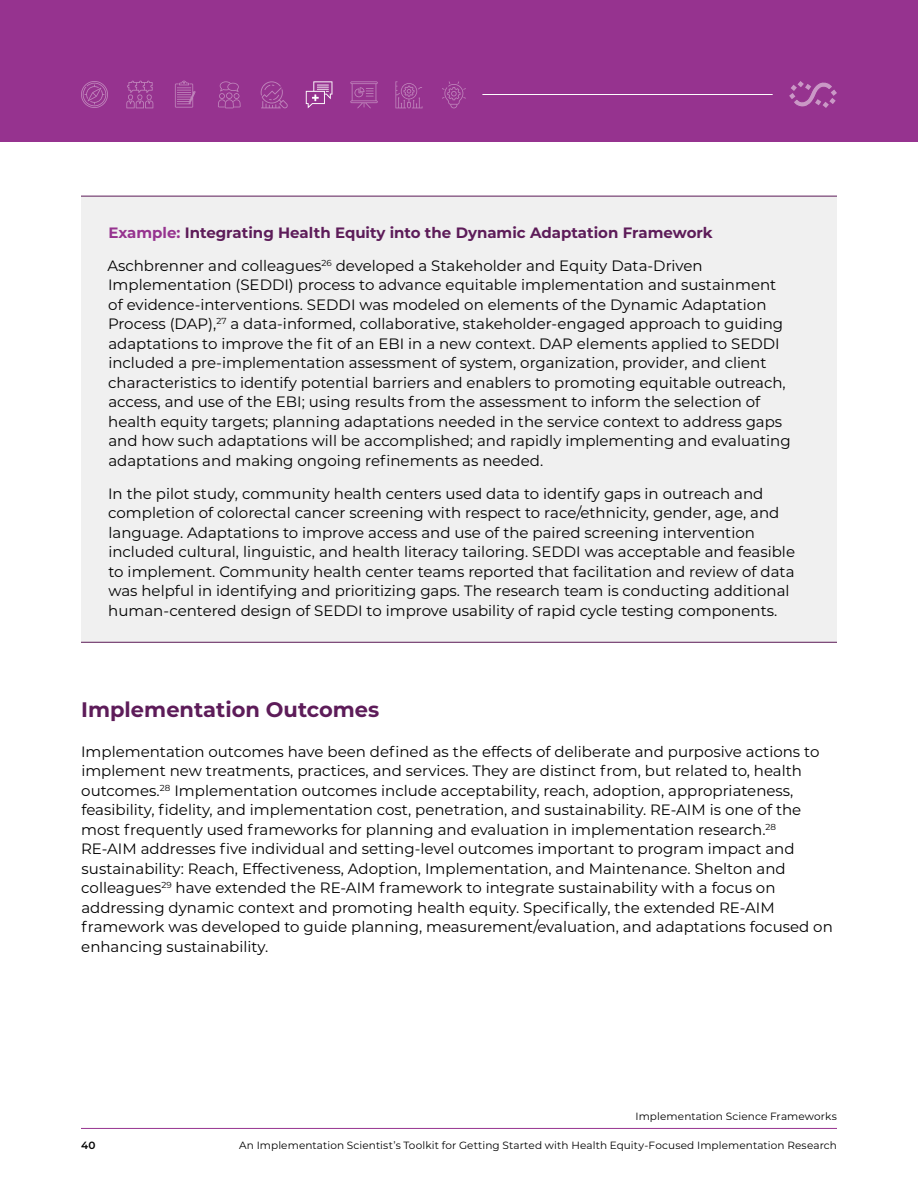
<style>
.page{position:relative;width:918px;height:1188px;background:#fff}
.page>*{position:absolute;margin:0;border:0;box-sizing:border-box;transform-origin:0 0}
.t1{font:700 21px "Montserrat";color:#5d1c59}
.t2{font:15px/19.5px "Montserrat";color:#000}
.t3{font:700 15px "Montserrat";color:#5d1c59}
.t4{font:10.5px "Montserrat";letter-spacing:.01em;color:#000}
.t5{font:600 10.5px "Montserrat";color:#000}
.s1{color:#96338f}
</style>
<div class="page">
<div style="left:0;top:0;width:918px;height:142px;background:#96338f"></div>
<hr style="left:81px;top:1128px;width:756px;height:1px;background:#96338f">
<hr style="left:482px;top:94px;width:291px;height:1px;background:#fff">
<svg style="left:81px;top:81px;width:27px;height:27px"></svg>
<svg style="left:126px;top:81px;width:27px;height:27px"></svg>
<svg style="left:175px;top:81px;width:21px;height:27px"></svg>
<svg style="left:218px;top:81px;width:23px;height:27px"></svg>
<svg style="left:261px;top:81px;width:27px;height:27px"></svg>
<svg style="left:306px;top:81px;width:26px;height:27px"></svg>
<svg style="left:350px;top:81px;width:28px;height:27px"></svg>
<svg style="left:395px;top:81px;width:28px;height:27px"></svg>
<svg style="left:442px;top:81px;width:24px;height:27px"></svg>
<svg style="left:789px;top:81px;width:48px;height:27px"></svg>
<div style="left:81px;top:196px;width:756px;height:447px;background:#f0f0f0"></div>
<hr style="left:81px;top:196px;width:756px;height:1px;background:#5d1c59">
<hr style="left:81px;top:642px;width:756px;height:1px;background:#5d1c59">
<h4 class="t3" style="left:109px;top:222px;width:606px"><span class="s1">Example:</span> Integrating Health Equity into the Dynamic Adaptation Framework</h4>
<p class="t2" style="left:107px;top:255px;width:685px">Aschbrenner and colleagues<sup>26</sup> developed a Stakeholder and Equity Data-Driven Implementation (SEDDI) process to advance equitable implementation and sustainment of evidence-interventions. SEDDI was modeled on elements of the Dynamic Adaptation Process (DAP),<sup>27</sup> a data-informed, collaborative, stakeholder-engaged approach to guiding adaptations to improve the fit of an EBI in a new context. DAP elements applied to SEDDI included a pre-implementation assessment of system, organization, provider, and client characteristics to identify potential barriers and enablers to promoting equitable outreach, access, and use of the EBI; using results from the assessment to inform the selection of health equity targets; planning adaptations needed in the service context to address gaps and how such adaptations will be accomplished; and rapidly implementing and evaluating adaptations and making ongoing refinements as needed.</p>
<p class="t2" style="left:108px;top:483px;width:689px">In the pilot study, community health centers used data to identify gaps in outreach and completion of colorectal cancer screening with respect to race/ethnicity, gender, age, and language. Adaptations to improve access and use of the paired screening intervention included cultural, linguistic, and health literacy tailoring. SEDDI was acceptable and feasible to implement. Community health center teams reported that facilitation and review of data was helpful in identifying and prioritizing gaps. The research team is conducting additional human-centered design of SEDDI to improve usability of rapid cycle testing components.</p>
<h3 class="t1" style="left:81px;top:694px;width:300px">Implementation Outcomes</h3>
<p class="t2" style="left:81px;top:741px;width:753px">Implementation outcomes have been defined as the effects of deliberate and purposive actions to implement new treatments, practices, and services. They are distinct from, but related to, health outcomes.<sup>28</sup> Implementation outcomes include acceptability, reach, adoption, appropriateness, feasibility, fidelity, and implementation cost, penetration, and sustainability. RE-AIM is one of the most frequently used frameworks for planning and evaluation in implementation research.<sup>28<br></sup>RE-AIM addresses five individual and setting-level outcomes important to program impact and sustainability: Reach, Effectiveness, Adoption, Implementation, and Maintenance. Shelton and colleagues<sup>29</sup> have extended the RE-AIM framework to integrate sustainability with a focus on addressing dynamic context and promoting health equity. Specifically, the extended RE-AIM framework was developed to guide planning, measurement/evaluation, and adaptations focused on enhancing sustainability.</p>
<p class="t4" style="left:636px;top:1109px;width:203px">Implementation Science Frameworks</p>
<p class="t5" style="left:81px;top:1138px;width:16px">40</p>
<p class="t4" style="left:239px;top:1138px;width:599px">An Implementation Scientist’s Toolkit for Getting Started with Health Equity-Focused Implementation Research</p>
</div>
